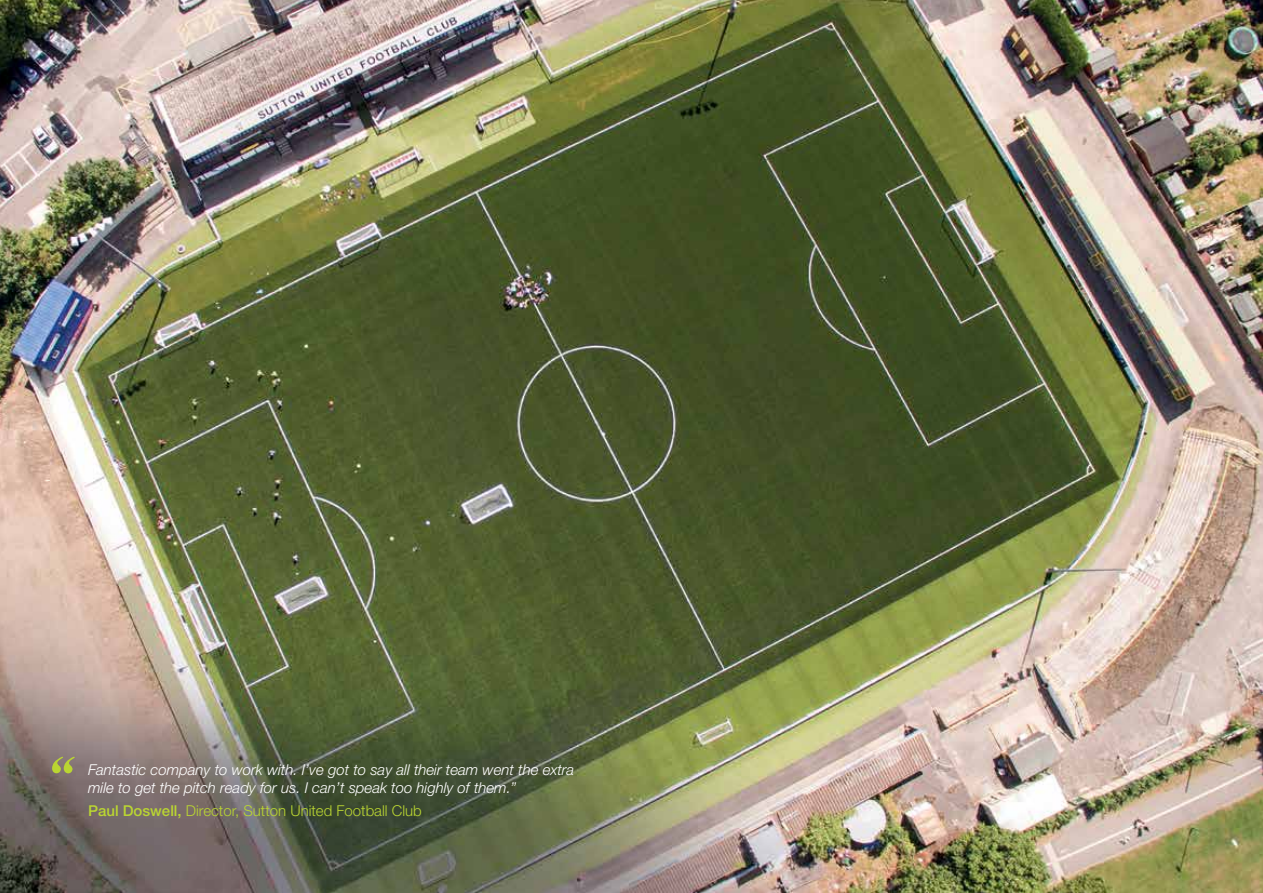
<style>
.page{position:relative;width:1263px;height:893px;background:#fff}
.page>*{position:absolute;margin:0;border:0;box-sizing:border-box;transform-origin:0 0}
.t1{font:italic 700 54px "Times New Roman";color:#bad532}
.t2{font:italic 300 15px/18px "Helvetica Neue";color:#fff}
.t3{font:300 15px "Helvetica Neue";color:#bad532}
.s1{font-weight:500}
</style>
<div class="page">
<img style="left:0;top:0;width:1263px;height:893px">
<h1 class="t1" style="left:46px;top:737px;width:28px">“</h1>
<p class="t2" style="left:88px;top:760px;width:488px">Fantastic company to work with. I’ve got to say all their team went the extra mile to get the pitch ready for us. I can’t speak too highly of them.”</p>
<p class="t3" style="left:88px;top:802px;width:335px"><span class="s1">Paul Doswell,</span> Director, Sutton United Football Club</p>
</div>
